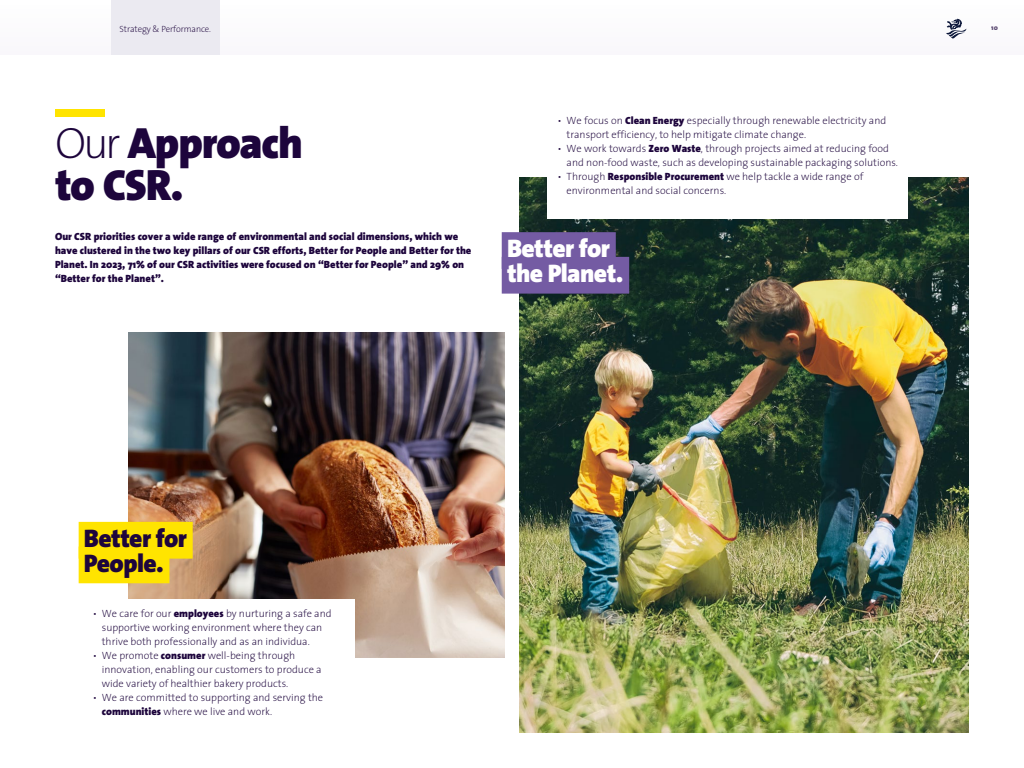
<style>
.page{position:relative;width:1024px;height:768px;background:#fff}
.page>*{position:absolute;margin:0;border:0;box-sizing:border-box;transform-origin:0 0}
.t1{font:900 44px/42px "The Sans";letter-spacing:-.03em;color:#1d053c}
.t2{font:900 25.5px/24.7px "The Sans";letter-spacing:-.025em;color:#fff}
.t3{font:900 25.5px/24.7px "The Sans";letter-spacing:-.025em;color:#1d053c}
.t4{font:200 10.5px/14px "The Sans";color:#1d053c}
.t5{font:900 10.5px/14px "The Sans";color:#1d053c}
.t6{font:200 9px "The Sans";letter-spacing:-.01em;color:#1d053c}
.t7{font:900 7px "The Sans";color:#1d053c}
.s1{font-weight:200}
.s2{font-weight:900}
</style>
<div class="page">
<div style="left:55px;top:109px;width:49px;height:7px;background:#ffe400"></div>
<img style="left:128px;top:332px;width:377px;height:326px">
<img style="left:520px;top:177px;width:449px;height:556px">
<div style="left:548px;top:106px;width:360px;height:112px;background:#fff"></div>
<div style="left:83px;top:599px;width:272px;height:158px;background:#fff"></div>
<div style="left:79px;top:522px;width:114px;height:37px;background:#ffe400"></div>
<div style="left:79px;top:547px;width:90px;height:36px;background:#ffe400"></div>
<div style="left:502px;top:232px;width:114px;height:37px;background:#745ba3"></div>
<div style="left:502px;top:257px;width:127px;height:37px;background:#745ba3"></div>
<div style="left:0;top:0;width:1024px;height:55px;background:#fcfbfd"></div>
<svg style="left:946px;top:19px;width:21px;height:20px"></svg>
<div style="left:111px;top:0;width:109px;height:55px;background:#ebeaf1"></div>
<p class="t6" style="left:120px;top:21px;width:93px">Strategy &amp; Performance.</p>
<p class="t7" style="left:991px;top:21px;width:8px">10</p>
<h1 class="t1" style="left:55px;top:122px;width:249px"><span class="s1">Our</span> Approach to CSR.</h1>
<p class="t5" style="left:55px;top:230px;width:418px">Our CSR priorities cover a wide range of environmental and social dimensions, which we have clustered in the two key pillars of our CSR efforts, Better for People and Better for the Planet. In 2023, 71% of our CSR activities were focused on “Better for People” and 29% on “Better for the Planet”.</p>
<p class="t4" style="left:567px;top:113px;width:321px;text-indent:-9px">• We focus on <span class="s2">Clean Energy</span> especially through renewable electricity and transport efficiency, to help mitigate climate change.</p>
<p class="t4" style="left:567px;top:141px;width:333px;text-indent:-9px">• We work towards <span class="s2">Zero Waste</span>, through projects aimed at reducing food and non-food waste, such as developing sustainable packaging solutions.</p>
<p class="t4" style="left:567px;top:169px;width:298px;text-indent:-9px">• Through <span class="s2">Responsible Procurement</span> we help tackle a wide range of environmental and social concerns.</p>
<h2 class="t2" style="left:507px;top:236px;width:118px">Better for the Planet.</h2>
<h2 class="t3" style="left:84px;top:526px;width:105px">Better for<br>People.</h2>
<p class="t4" style="left:102px;top:606px;width:231px;text-indent:-9px">• We care for our <span class="s2">employees</span> by nurturing a safe and supportive working environment where they can thrive both professionally and as an individua.</p>
<p class="t4" style="left:102px;top:648px;width:221px;text-indent:-9px">• We promote <span class="s2">consumer</span> well-being through innovation, enabling our customers to produce a wide variety of healthier bakery products.</p>
<p class="t4" style="left:102px;top:690px;width:223px;text-indent:-9px">• We are committed to supporting and serving the <span class="s2">communities</span> where we live and work.</p>
</div>
